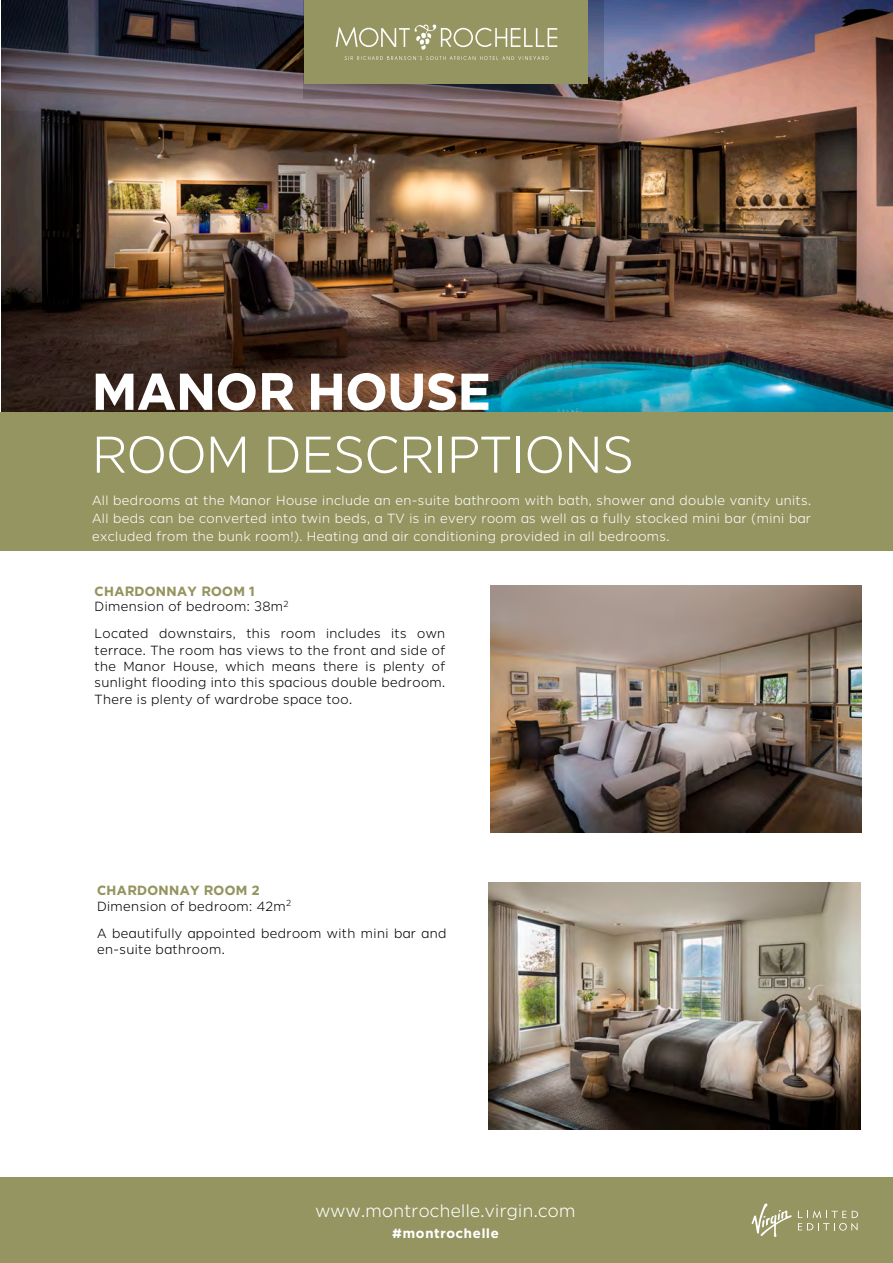
<style>
.page{position:relative;width:893px;height:1263px;background:#fff}
.page>*{position:absolute;margin:0;border:0;box-sizing:border-box;transform-origin:0 0}
.t1{font:300 52.5px "Smythe Sans";color:#fff}
.t2{font:700 52.5px "Smythe Sans";color:#fff}
.t3{font:300 18px "Smythe Sans";letter-spacing:.02em;color:#fff}
.t4{font:300 13.5px/16.4px "Smythe Sans";letter-spacing:.03em;color:#000}
.t5{font:300 13.5px/18px "Smythe Sans";letter-spacing:.03em;color:#fff;text-align:justify}
.t6{font:700 13.5px "Smythe Sans";letter-spacing:.06em;color:#fff}
.s1{font-weight:700;color:#94945f}
</style>
<div class="page">
<div style="left:0;top:1178px;width:893px;height:85px;background:#949560"></div>
<svg style="left:751px;top:1203px;width:41px;height:34px"></svg>
<svg style="left:798px;top:1210px;width:60px;height:20px"></svg>
<img style="left:1px;top:0;width:891px;height:413px">
<div style="left:0;top:413px;width:893px;height:138px;background:#949560"></div>
<div style="left:304px;top:0;width:300px;height:99px;background:#000;opacity:.15"></div>
<div style="left:304px;top:0;width:284px;height:83px;background:#949560"></div>
<svg style="left:336px;top:25px;width:221px;height:25px"></svg>
<svg style="left:345px;top:56px;width:203px;height:4px"></svg>
<img style="left:489px;top:882px;width:371px;height:248px">
<img style="left:491px;top:586px;width:370px;height:247px">
<h1 class="t2" style="left:92px;top:360px;width:400px">MANOR HOUSE</h1>
<h1 class="t1" style="left:92px;top:426px;width:543px">ROOM DESCRIPTIONS</h1>
<p class="t5" style="left:92px;top:491px;width:720px">All bedrooms at the Manor House include an en-suite bathroom with bath, shower and double vanity units.<br>All beds can be converted into twin beds, a TV is in every room as well as a fully stocked mini bar (mini bar excluded from the bunk room!). Heating and air conditioning provided in all bedrooms.</p>
<p class="t4" style="left:95px;top:583px;width:196px;line-height:15.6px"><span class="s1">CHARDONNAY ROOM 1<br></span>Dimension of bedroom: 38m<sup>2</sup></p>
<p class="t4" style="left:95px;top:626px;width:352px;text-align:justify">Located downstairs, this room includes its own terrace. The room has views to the front and side of the Manor House, which means there is plenty of sunlight flooding into this spacious double bedroom.<br>There is plenty of wardrobe space too.</p>
<p class="t4" style="left:97px;top:883px;width:196px;line-height:15.6px"><span class="s1">CHARDONNAY ROOM 2<br></span>Dimension of bedroom: 42m<sup>2</sup></p>
<p class="t4" style="left:97px;top:925px;width:351px">A beautifully appointed bedroom with mini bar and en-suite bathroom.</p>
<h2 class="t3" style="left:315px;top:1201px;width:262px">www.montrochelle.virgin.com</h2>
<p class="t6" style="left:392px;top:1225px;width:108px">#montrochelle</p>
</div>
